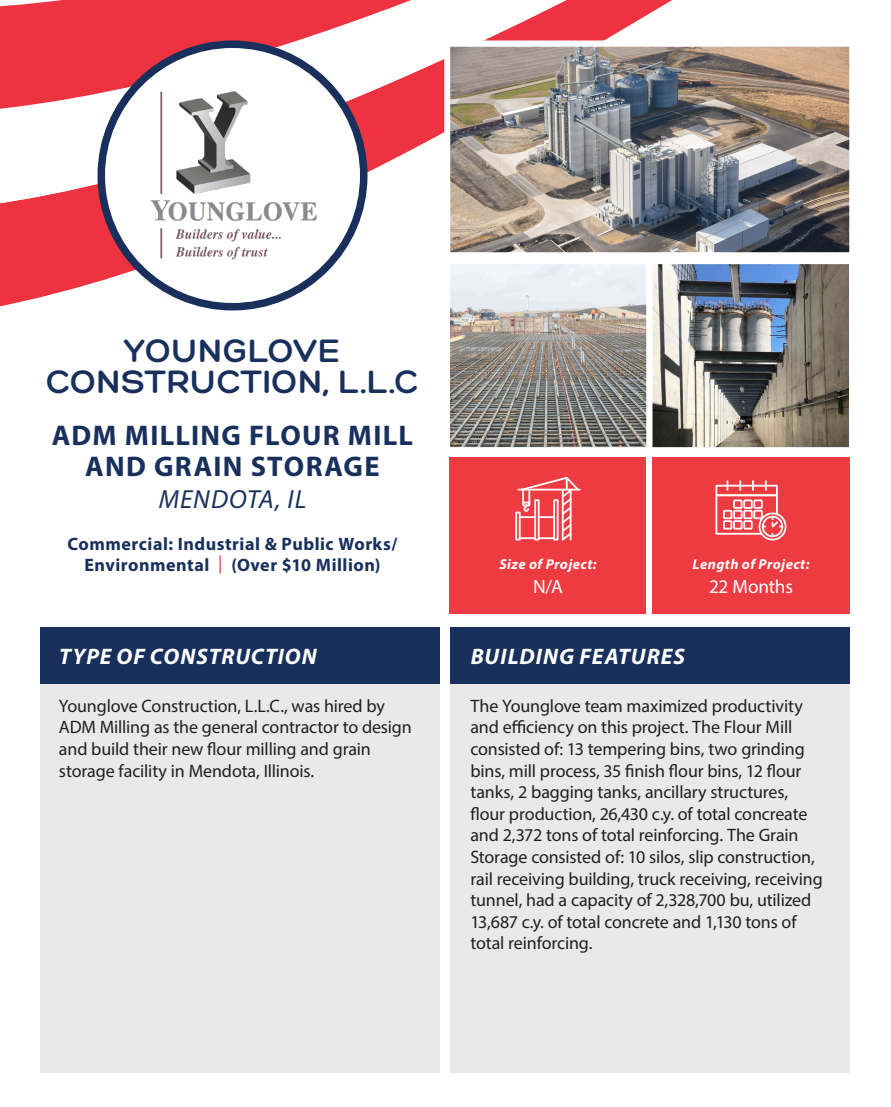
<style>
.page{position:relative;width:891px;height:1107px;background:#fff}
.page>*{position:absolute;margin:0;border:0;box-sizing:border-box;transform-origin:0 0}
.t1{font:700 35.25px "Hero";letter-spacing:.005em;color:#18305b}
.t2{font:700 28.5px/31.5px "Myriad Pro";letter-spacing:.045em;color:#18305b;text-align:center}
.t3{font:italic 26.25px "Myriad Pro";letter-spacing:.04em;color:#18305b}
.t4{font:italic 700 22.5px "Myriad Pro";letter-spacing:.04em;color:#fff}
.t5{font:19.2px "Myriad Pro";letter-spacing:-.015em;color:#fff}
.t6{font:18px/21.6px "Myriad Pro";letter-spacing:-.01em;color:#231f20}
.t7{font:700 18px/21px "Myriad Pro";letter-spacing:.03em;color:#18305b;text-align:center}
.t8{font:italic 700 14.4px "Myriad Pro";letter-spacing:.035em;color:#fff}
.s1{font-weight:400;color:#ee3340}
</style>
<div class="page">
<div style="left:40px;top:627px;width:400px;height:446px;background:#e9e9e9"></div>
<div style="left:450px;top:627px;width:400px;height:446px;background:#e9e9e9"></div>
<svg style="left:0;top:202px;width:362px;height:101px;fill:#ee3340"></svg>
<svg style="left:0;top:0;width:672px;height:202px;fill:#ee3340"></svg>
<img style="left:451px;top:47px;width:397px;height:204px">
<div style="left:444px;top:40px;width:411px;height:218px;border:6px solid #fff"></div>
<img style="left:451px;top:265px;width:194px;height:181px">
<div style="left:444px;top:258px;width:208px;height:195px;border:6px solid #fff"></div>
<img style="left:653px;top:265px;width:195px;height:181px">
<div style="left:646px;top:258px;width:209px;height:195px;border:6px solid #fff"></div>
<div style="left:101px;top:44px;width:263px;height:263px;background:#fff;border-radius:50%"></div>
<div style="left:98px;top:40px;width:270px;height:270px;border:8px solid #18305b;border-radius:50%"></div>
<div style="left:450px;top:458px;width:196px;height:156px;background:#ee3a41"></div>
<div style="left:515px;top:512px;width:6px;height:28px;border:2px solid #fff"></div>
<hr style="left:518px;top:489px;width:62px;height:2px;background:#fff">
<svg style="left:520px;top:477px;width:61px;height:64px"></svg>
<div style="left:652px;top:458px;width:198px;height:156px;background:#ee3a41"></div>
<svg style="left:715px;top:481px;width:72px;height:60px"></svg>
<div style="left:40px;top:627px;width:400px;height:56px;background:#18305b"></div>
<div style="left:450px;top:627px;width:400px;height:56px;background:#18305b"></div>
<img style="left:141px;top:84px;width:183px;height:183px">
<p class="t1" style="left:124px;top:332px;width:218px">YOUNGLOVE</p>
<p class="t1" style="left:47px;top:363px;width:373px">CONSTRUCTION, L.L.C</p>
<p class="t2" style="left:52px;top:419px;width:363px">ADM MILLING FLOUR MILL<br>AND GRAIN STORAGE</p>
<p class="t3" style="left:159px;top:483px;width:149px">MENDOTA, IL</p>
<p class="t7" style="left:68px;top:533px;width:331px">Commercial: Industrial &amp; Public Works/<br>Environmental <span class="s1">|</span> (Over $10 Million)</p>
<p class="t8" style="left:499px;top:555px;width:99px">Size of Project:</p>
<p class="t5" style="left:533px;top:575px;width:31px">N/A</p>
<p class="t8" style="left:693px;top:555px;width:118px">Length of Project:</p>
<p class="t5" style="left:709px;top:575px;width:85px">22 Months</p>
<p class="t4" style="left:59px;top:642px;width:259px">TYPE OF CONSTRUCTION</p>
<p class="t4" style="left:471px;top:642px;width:216px">BUILDING FEATURES</p>
<p class="t6" style="left:59px;top:695px;width:354px">Younglove Construction, L.L.C., was hired by ADM Milling as the general contractor to design and build their new flour milling and grain storage facility in Mendota, Illinois.</p>
<p class="t6" style="left:470px;top:695px;width:354px">The Younglove team maximized productivity and efficiency on this project. The Flour Mill consisted of: 13 tempering bins, two grinding bins, mill process, 35 finish flour bins, 12 flour tanks, 2 bagging tanks, ancillary structures, flour production, 26,430 c.y. of total concreate and 2,372 tons of total reinforcing. The Grain Storage consisted of: 10 silos, slip construction, rail receiving building, truck receiving, receiving tunnel, had a capacity of 2,328,700 bu, utilized 13,687 c.y. of total concrete and 1,130 tons of total reinforcing.</p>
</div>
